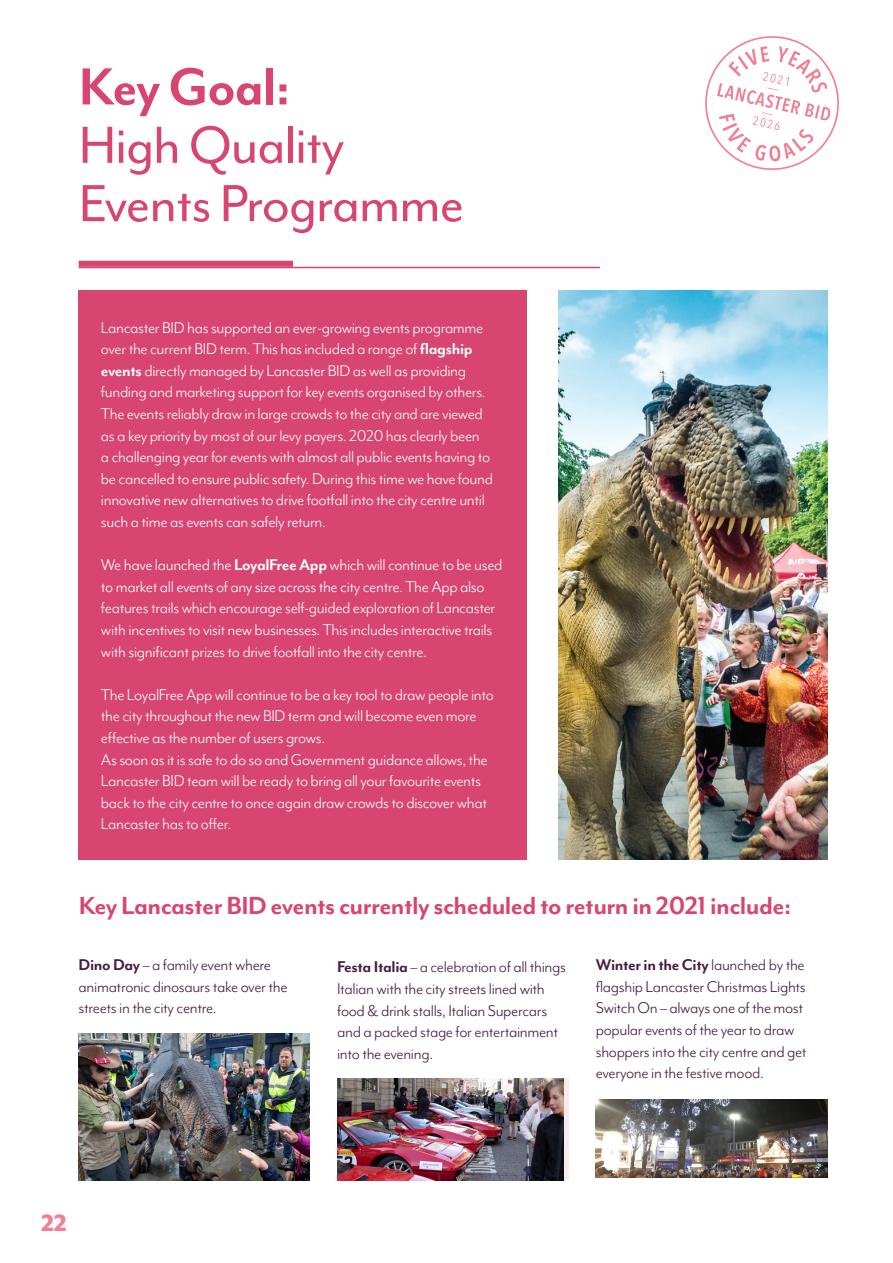
<style>
.page{position:relative;width:893px;height:1263px;background:#fff}
.page>*{position:absolute;margin:0;border:0;box-sizing:border-box;transform-origin:0 0}
.t1{font:60px "Mr Eaves Mod OT";letter-spacing:-.02em;color:#d74570}
.t2{font:700 60px "Mr Eaves Mod OT";letter-spacing:-.02em;color:#d74570}
.t3{font:700 28.5px "Mr Eaves Mod OT";letter-spacing:-.02em;color:#d74570}
.t4{font:800 27px "Mr Eaves Mod OT";color:#f27e94}
.t5{font:18px/21.6px "Mr Eaves Mod OT";letter-spacing:-.02em;color:#fff}
.t6{font:18px/21.6px "Mr Eaves Mod OT";letter-spacing:-.02em;color:#461c42}
.s1{font-weight:700}
</style>
<div class="page">
<div style="left:78px;top:290px;width:449px;height:569px;background:#d74570"></div>
<hr style="left:79px;top:267px;width:521px;height:1px;background:#d74570">
<div style="left:79px;top:261px;width:214px;height:6px;background:#d74570"></div>
<img style="left:558px;top:290px;width:269px;height:569px">
<img style="left:78px;top:1033px;width:232px;height:147px">
<img style="left:337px;top:1079px;width:227px;height:101px">
<img style="left:596px;top:1099px;width:231px;height:79px">
<svg style="left:705px;top:36px;width:134px;height:134px"></svg>
<p class="t2" style="left:79px;top:54px;width:213px">Key Goal:</p>
<p class="t1" style="left:79px;top:112px;width:267px">High Quality</p>
<p class="t1" style="left:79px;top:171px;width:387px">Events Programme</p>
<p class="t5" style="left:101px;top:317px;width:394px">Lancaster BID has supported an ever-growing events programme over the current BID term. This has included a range of <span class="s1">flagship events</span> directly managed by Lancaster BID as well as providing funding and marketing support for key events organised by others.<br>The events reliably draw in large crowds to the city and are viewed as a key priority by most of our levy payers. 2020 has clearly been<br>a challenging year for events with almost all public events having to be cancelled to ensure public safety. During this time we have found innovative new alternatives to drive footfall into the city centre until such a time as events can safely return.</p>
<p class="t5" style="left:101px;top:554px;width:403px">We have launched the <span class="s1">LoyalFree App</span> which will continue to be used to market all events of any size across the city centre. The App also features trails which encourage self-guided exploration of Lancaster with incentives to visit new businesses. This includes interactive trails with significant prizes to drive footfall into the city centre.</p>
<p class="t5" style="left:101px;top:684px;width:394px">The LoyalFree App will continue to be a key tool to draw people into the city throughout the new BID term and will become even more effective as the number of users grows.</p>
<p class="t5" style="left:101px;top:749px;width:388px">As soon as it is safe to do so and Government guidance allows, the Lancaster BID team will be ready to bring all your favourite events back to the city centre to once again draw crowds to discover what Lancaster has to offer.</p>
<p class="t3" style="left:79px;top:890px;width:714px">Key Lancaster BID events currently scheduled to return in 2021 include:</p>
<p class="t6" style="left:79px;top:954px;width:210px"><span class="s1">Dino Day</span> – a family event where animatronic dinosaurs take over the streets in the city centre.</p>
<p class="t6" style="left:337px;top:956px;width:230px"><span class="s1">Festa Italia</span> – a celebration of all things Italian with the city streets lined with food &amp; drink stalls, Italian Supercars and a packed stage for entertainment into the evening.</p>
<p class="t6" style="left:596px;top:954px;width:212px"><span class="s1">Winter in the City</span> launched by the flagship Lancaster Christmas Lights Switch On – always one of the most popular events of the year to draw shoppers into the city centre and get</p>
<p class="t6" style="left:596px;top:1062px;width:170px">everyone in the festive mood.</p>
<h3 class="t4" style="left:41px;top:1209px;width:27px">22</h3>
</div>
